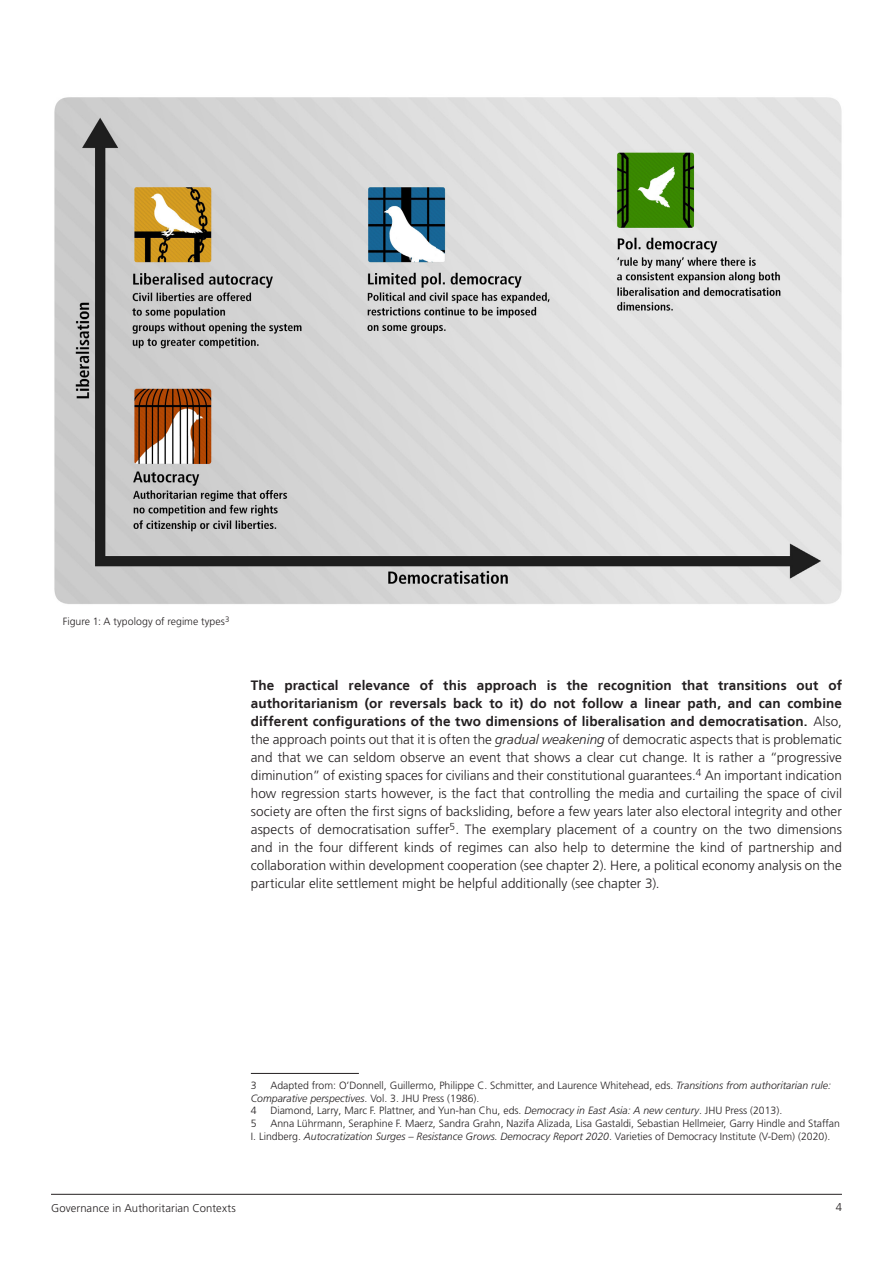
<style>
.page{position:relative;width:893px;height:1263px;background:#fff}
.page>*{position:absolute;margin:0;border:0;box-sizing:border-box;transform-origin:0 0}
.Lauftext{font:300 13.5px/18px "Frutiger LT Pro";color:#231f20;text-align:justify}
.t1{font:300 11.25px "Frutiger LT Pro";letter-spacing:.01em;color:#231f20}
.t2{font:300 11.25px "Frutiger LT";color:#231f20}
._5_Footnote_Text{font:300 10.5px/12.6px "Frutiger LT Pro";color:#231f20}
.Bildlegende{font:300 10.5px "Frutiger LT Pro";letter-spacing:.005em;color:#231f20}
.s1{font-family:"Frutiger LT";font-weight:700}
.s2{font-style:italic}
</style>
<div class="page">
<hr style="left:51px;top:1194px;width:791px;height:1px;background:#231f20">
<hr style="left:251px;top:1073px;width:108px;height:1px;background:#231f20">
<img style="left:54px;top:97px;width:788px;height:507px">
<p class="Bildlegende" style="left:63px;top:615px;width:168px">Figure 1: A typology of regime types<sup>3</sup></p>
<p class="Lauftext" style="left:251px;top:676px;width:593px"><span class="s1">The practical relevance of this approach is the recognition that transitions out of authoritarianism (or reversals back to it) do not follow a linear path, and can combine different configurations of the two dimensions of liberalisation and democratisation.</span><sup>3</sup> Also, the approach points out that it is often the <span class="s2">gradual weakening</span> of democratic aspects that is problematic and that we can seldom observe an event that shows a clear cut change. It is rather a “progressive diminution” of existing spaces for civilians and their constitutional guarantees.<sup>4</sup> An important indication how regression starts however, is the fact that controlling the media and curtailing the space of civil society are often the first signs of backsliding, before a few years later also electoral integrity and other aspects of democratisation suffer<sup>5</sup>. The exemplary placement of a country on the two dimensions and in the four different kinds of regimes can also help to determine the kind of partnership and collaboration within development cooperation (see chapter 2). Here, a political economy analysis on the particular elite settlement might be helpful additionally (see chapter 3).</p>
<p class="_5_Footnote_Text" style="left:251px;top:1079px;width:582px;text-indent:19px">Adapted from: O’Donnell, Guillermo, Philippe C. Schmitter, and Laurence Whitehead, eds. <span class="s2">Transitions from authoritarian rule:<br>Comparative perspectives</span>. Vol. 3. JHU Press (1986).</p>
<p class="_5_Footnote_Text" style="left:251px;top:1104px;width:7px">4</p>
<p class="_5_Footnote_Text" style="left:270px;top:1104px;width:513px">Diamond, Larry, Marc F. Plattner, and Yun-han Chu, eds. <span class="s2">Democracy in East Asia: A new century</span>. JHU Press (2013).</p>
<p class="_5_Footnote_Text" style="left:251px;top:1117px;width:7px">5</p>
<p class="_5_Footnote_Text" style="left:251px;top:1079px;width:7px">3</p>
<p class="_5_Footnote_Text" style="left:251px;top:1117px;width:591px;text-indent:19px">Anna Lührmann, Seraphine F. Maerz, Sandra Grahn, Nazifa Alizada, Lisa Gastaldi, Sebastian Hellmeier, Garry Hindle and Staffan<br>I. Lindberg. <span class="s2">Autocratization Surges – Resistance Grows. Democracy Report 2020</span>. Varieties of Democracy Institute (V-Dem) (2020).</p>
<p class="t1" style="left:51px;top:1201px;width:186px">Governance in Authoritarian Contexts</p>
<p class="t2" style="left:836px;top:1201px;width:8px">4</p>
</div>
